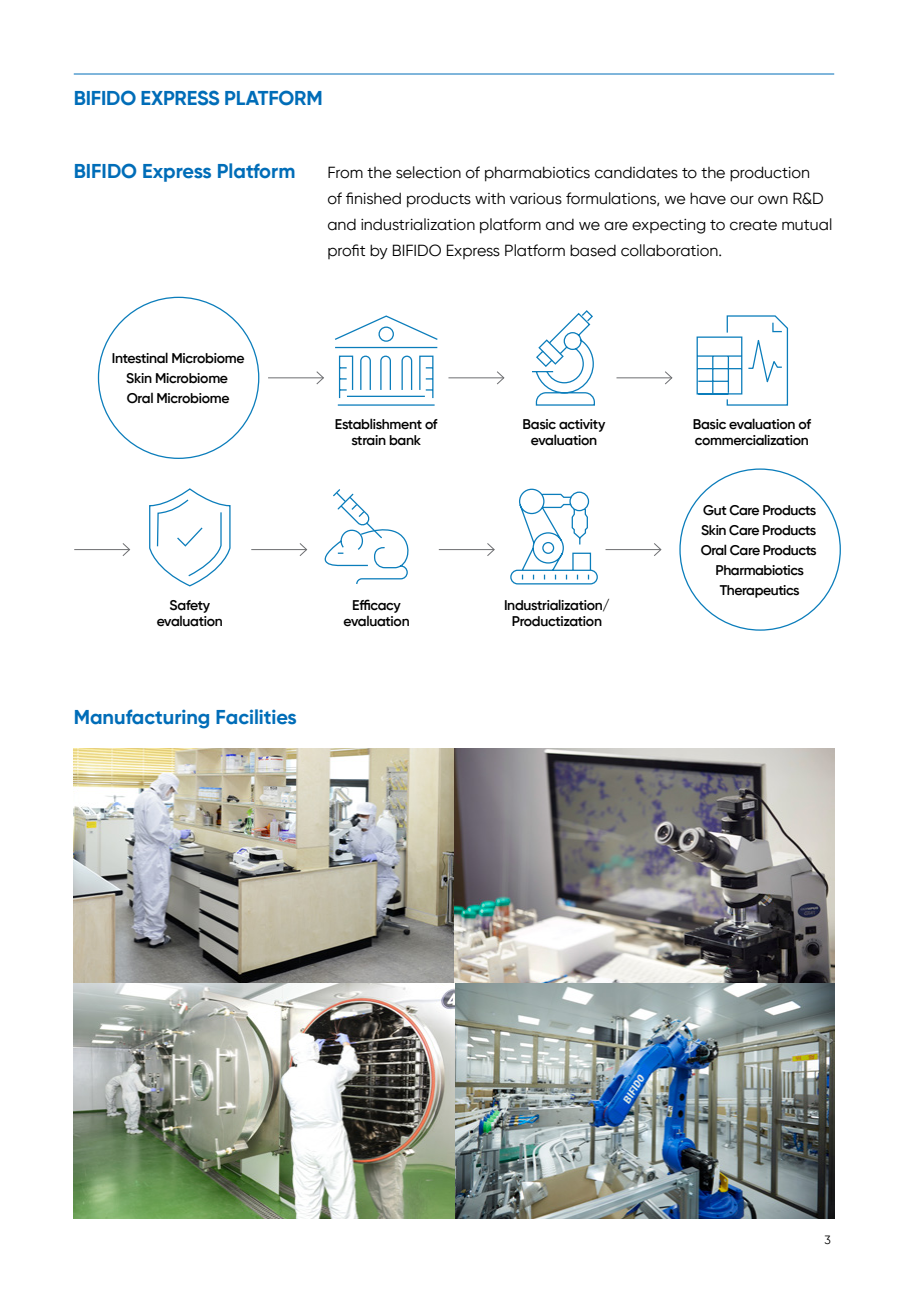
<style>
.page{position:relative;width:908px;height:1304px;background:#fff}
.page>*{position:absolute;margin:0;border:0;box-sizing:border-box;transform-origin:0 0}
.t1{font:700 20px "Gilroy";color:#006db8}
.t2{font:16px/26px "Gilroy";color:#000}
.t3{font:600 14px/16px "Gilroy";letter-spacing:-.02em;color:#000;text-align:center}
.t4{font:12px "Gilroy";color:#000}
</style>
<div class="page">
<img style="left:74px;top:748px;width:759px;height:470px">
<hr style="left:74px;top:74px;width:759px;height:1px;background:#006db8">
<svg style="left:532px;top:310px;width:63px;height:96px"></svg>
<svg style="left:696px;top:315px;width:92px;height:91px"></svg>
<svg style="left:149px;top:489px;width:82px;height:98px"></svg>
<svg style="left:510px;top:488px;width:88px;height:97px"></svg>
<hr style="left:268px;top:377px;width:55px;height:1px;background:#6d6e71">
<svg style="left:315px;top:371px;width:9px;height:14px"></svg>
<hr style="left:448px;top:377px;width:55px;height:1px;background:#6d6e71">
<svg style="left:496px;top:371px;width:8px;height:14px"></svg>
<hr style="left:616px;top:377px;width:55px;height:1px;background:#6d6e71">
<svg style="left:663px;top:371px;width:9px;height:14px"></svg>
<hr style="left:74px;top:549px;width:55px;height:1px;background:#6d6e71">
<svg style="left:122px;top:543px;width:9px;height:13px"></svg>
<hr style="left:251px;top:549px;width:55px;height:1px;background:#6d6e71">
<svg style="left:299px;top:489px;width:110px;height:95px"></svg>
<hr style="left:438px;top:549px;width:56px;height:1px;background:#6d6e71">
<svg style="left:486px;top:543px;width:9px;height:13px"></svg>
<hr style="left:605px;top:549px;width:55px;height:1px;background:#6d6e71">
<svg style="left:652px;top:543px;width:9px;height:13px"></svg>
<svg style="left:335px;top:315px;width:103px;height:91px"></svg>
<h1 class="t1" style="left:74px;top:85px;width:250px">BIFIDO EXPRESS PLATFORM</h1>
<h1 class="t1" style="left:74px;top:158px;width:223px">BIFIDO Express Platform</h1>
<p class="t2" style="left:327px;top:159px;width:506px">From the selection of pharmabiotics candidates to the production<br>of finished products with various formulations, we have our own R&amp;D and industrialization platform and we are expecting to create mutual profit by BIFIDO Express Platform based collaboration.</p>
<p class="t3" style="left:112px;top:348px;width:134px;line-height:20px">Intestinal Microbiome<br>Skin Microbiome<br>Oral Microbiome</p>
<p class="t3" style="left:335px;top:416px;width:104px">Establishment of strain bank</p>
<p class="t3" style="left:522px;top:416px;width:84px">Basic activity evaluation</p>
<p class="t3" style="left:692px;top:416px;width:119px;text-align:left">Basic evaluation of commercialization</p>
<p class="t3" style="left:157px;top:597px;width:68px">Safety evaluation</p>
<p class="t3" style="left:343px;top:597px;width:68px">Efficacy evaluation</p>
<p class="t3" style="left:504px;top:597px;width:107px">Industrialization/<br>Productization</p>
<h1 class="t1" style="left:74px;top:704px;width:224px">Manufacturing Facilities</h1>
<p class="t3" style="left:700px;top:500px;width:117px;line-height:20px">Gut Care Products<br>Skin Care Products<br>Oral Care Products<br>Pharmabiotics<br>Therapeutics</p>
<p class="t4" style="left:824px;top:1232px;width:8px">3</p>
</div>
